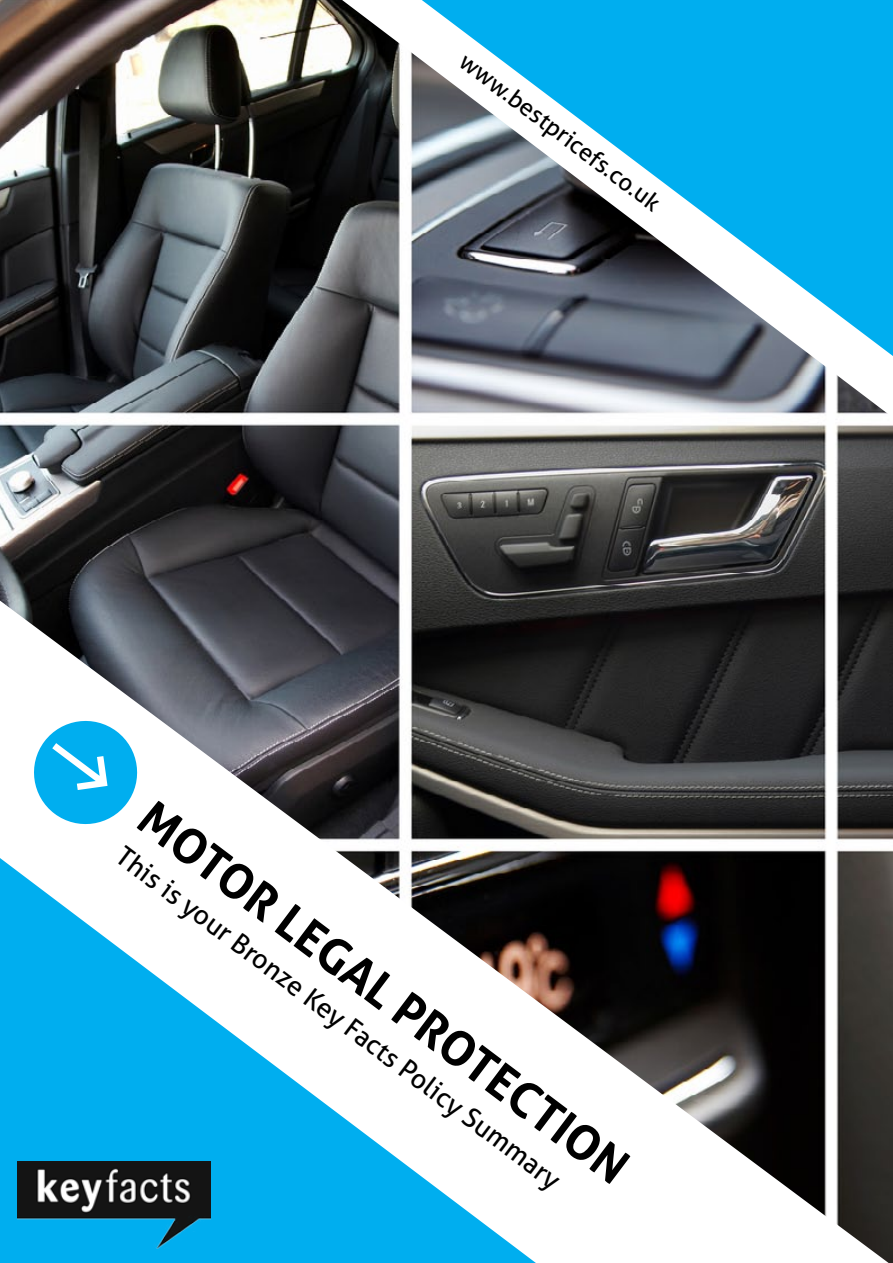
<style>
.page{position:relative;width:893px;height:1263px;background:#fff}
.page>*{position:absolute;margin:0;border:0;box-sizing:border-box;transform-origin:0 0}
.t1{font:700 48px "Aller";color:#000}
.t2{font:27px "Aller";color:#000}
.t3{font:24px "Aller";color:#000}
</style>
<div class="page">
<img style="left:0;top:0;width:893px;height:1263px">
<svg style="left:27px;top:714px;width:117px;height:117px"></svg>
<img style="left:17px;top:1161px;width:194px;height:88px">
<p class="t3" style="left:471px;top:47px;width:246px;rotate:37deg">www.bestpricefs.co.uk</p>
<h1 class="t1" style="left:162px;top:788px;width:600px;rotate:37deg">MOTOR LEGAL PROTECTION</h1>
<p class="t2" style="left:129px;top:839px;width:550px;rotate:37deg">This is your Bronze Key Facts Policy Summary</p>
</div>
